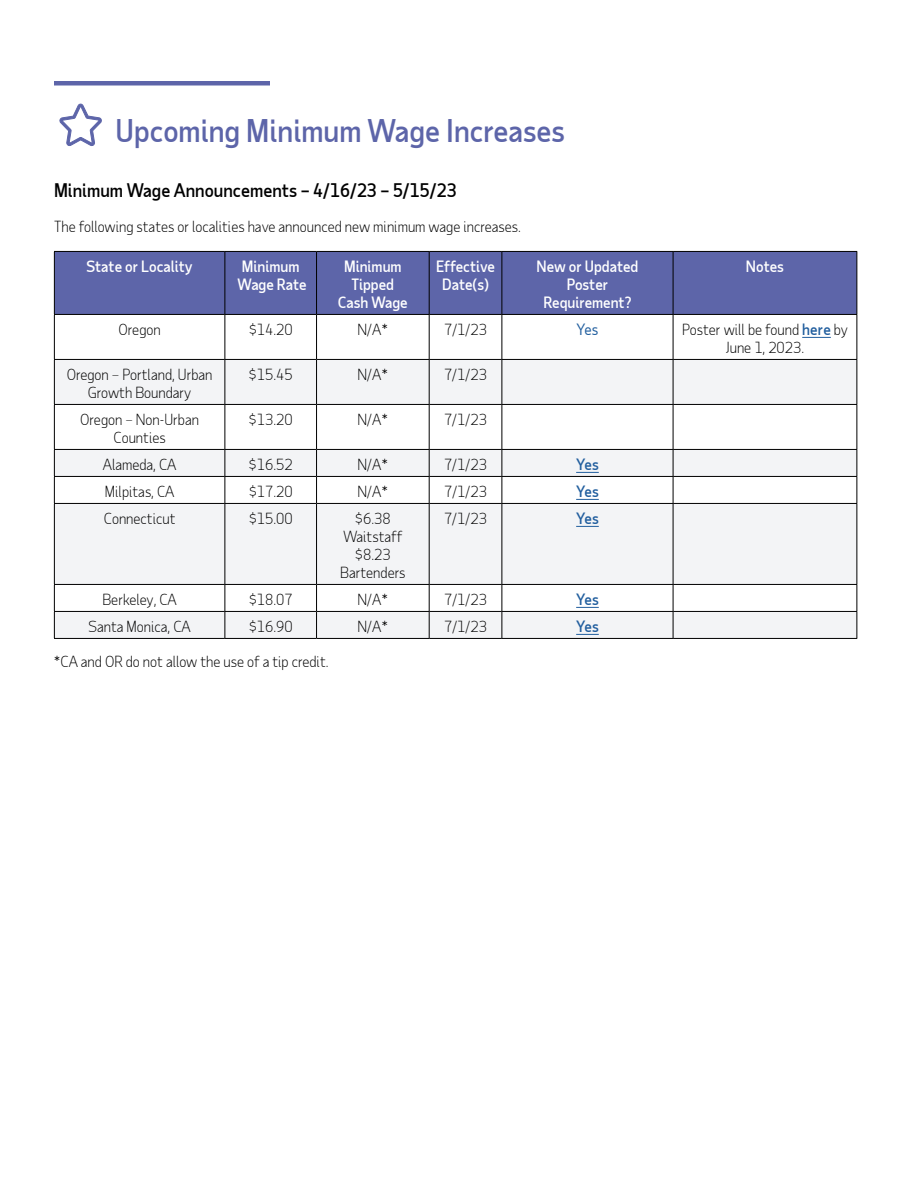
<style>
.page{position:relative;width:918px;height:1188px;background:#fff}
.page>*{position:absolute;margin:0;border:0;box-sizing:border-box;transform-origin:0 0}
.t1{font:500 30px "Taub Sans";color:#5d65a9}
.t2{font:500 18px "Taub Sans";color:#000}
.t3{font:300 15px/18px "Taub Sans";color:#000;text-align:center}
.t4{font:500 15px/18px "Taub Sans";color:#fff;text-align:center}
.t5{font:500 15px "Taub Sans";letter-spacing:-.03em;color:#215e9e}
.t6{font:15px "Taub Sans";color:#215e9e}
.s1{font-weight:500;color:#215e9e}
</style>
<div class="page">
<div style="left:55px;top:252px;width:801px;height:62px;background:#5d65a9"></div>
<svg style="left:55px;top:360px;width:801px;height:224px;fill:#f3f4f6"></svg>
<hr style="left:54px;top:252px;width:1px;height:62px;background:#000">
<hr style="left:54px;top:251px;width:171px;height:1px;background:#000">
<hr style="left:225px;top:251px;width:92px;height:1px;background:#000">
<hr style="left:317px;top:251px;width:112px;height:1px;background:#000">
<hr style="left:429px;top:251px;width:73px;height:1px;background:#000">
<hr style="left:502px;top:251px;width:171px;height:1px;background:#000">
<hr style="left:673px;top:251px;width:184px;height:1px;background:#000">
<hr style="left:225px;top:252px;width:1px;height:62px;background:#000">
<hr style="left:316px;top:252px;width:1px;height:62px;background:#000">
<hr style="left:429px;top:252px;width:1px;height:62px;background:#000">
<hr style="left:502px;top:252px;width:1px;height:62px;background:#000">
<hr style="left:673px;top:252px;width:1px;height:62px;background:#000">
<hr style="left:856px;top:252px;width:1px;height:62px;background:#000">
<hr style="left:54px;top:314px;width:171px;height:1px;background:#000">
<hr style="left:225px;top:314px;width:92px;height:1px;background:#000">
<hr style="left:317px;top:314px;width:112px;height:1px;background:#000">
<hr style="left:429px;top:314px;width:73px;height:1px;background:#000">
<hr style="left:502px;top:314px;width:171px;height:1px;background:#000">
<hr style="left:673px;top:314px;width:184px;height:1px;background:#000">
<hr style="left:54px;top:315px;width:1px;height:44px;background:#000">
<hr style="left:54px;top:360px;width:1px;height:44px;background:#000">
<hr style="left:54px;top:405px;width:1px;height:44px;background:#000">
<svg style="left:54px;top:450px;width:1px;height:53px"></svg>
<hr style="left:54px;top:504px;width:1px;height:80px;background:#000">
<hr style="left:54px;top:359px;width:171px;height:1px;background:#000">
<hr style="left:54px;top:404px;width:171px;height:1px;background:#000">
<hr style="left:54px;top:449px;width:171px;height:1px;background:#000">
<hr style="left:54px;top:476px;width:171px;height:1px;background:#000">
<hr style="left:54px;top:503px;width:171px;height:1px;background:#000">
<hr style="left:54px;top:638px;width:171px;height:1px;background:#000">
<hr style="left:225px;top:315px;width:1px;height:44px;background:#000">
<hr style="left:225px;top:360px;width:1px;height:44px;background:#000">
<hr style="left:225px;top:405px;width:1px;height:44px;background:#000">
<svg style="left:225px;top:450px;width:1px;height:53px"></svg>
<hr style="left:225px;top:504px;width:1px;height:80px;background:#000">
<hr style="left:316px;top:315px;width:1px;height:44px;background:#000">
<hr style="left:316px;top:360px;width:1px;height:44px;background:#000">
<hr style="left:316px;top:405px;width:1px;height:44px;background:#000">
<svg style="left:316px;top:450px;width:1px;height:53px"></svg>
<hr style="left:316px;top:504px;width:1px;height:80px;background:#000">
<hr style="left:225px;top:359px;width:92px;height:1px;background:#000">
<hr style="left:317px;top:359px;width:112px;height:1px;background:#000">
<hr style="left:225px;top:404px;width:92px;height:1px;background:#000">
<hr style="left:317px;top:404px;width:112px;height:1px;background:#000">
<hr style="left:225px;top:449px;width:92px;height:1px;background:#000">
<hr style="left:317px;top:449px;width:112px;height:1px;background:#000">
<hr style="left:225px;top:476px;width:92px;height:1px;background:#000">
<hr style="left:317px;top:476px;width:112px;height:1px;background:#000">
<hr style="left:225px;top:503px;width:92px;height:1px;background:#000">
<hr style="left:317px;top:503px;width:112px;height:1px;background:#000">
<hr style="left:225px;top:638px;width:92px;height:1px;background:#000">
<hr style="left:317px;top:638px;width:112px;height:1px;background:#000">
<hr style="left:429px;top:315px;width:1px;height:44px;background:#000">
<hr style="left:429px;top:360px;width:1px;height:44px;background:#000">
<hr style="left:429px;top:405px;width:1px;height:44px;background:#000">
<svg style="left:429px;top:450px;width:1px;height:53px"></svg>
<hr style="left:429px;top:504px;width:1px;height:80px;background:#000">
<hr style="left:502px;top:315px;width:1px;height:44px;background:#000">
<hr style="left:673px;top:315px;width:1px;height:44px;background:#000">
<hr style="left:856px;top:315px;width:1px;height:44px;background:#000">
<hr style="left:502px;top:360px;width:1px;height:44px;background:#000">
<hr style="left:673px;top:360px;width:1px;height:44px;background:#000">
<hr style="left:856px;top:360px;width:1px;height:44px;background:#000">
<hr style="left:502px;top:405px;width:1px;height:44px;background:#000">
<hr style="left:673px;top:405px;width:1px;height:44px;background:#000">
<hr style="left:856px;top:405px;width:1px;height:44px;background:#000">
<svg style="left:502px;top:450px;width:1px;height:53px"></svg>
<svg style="left:673px;top:450px;width:1px;height:53px"></svg>
<svg style="left:856px;top:450px;width:1px;height:53px"></svg>
<hr style="left:502px;top:504px;width:1px;height:80px;background:#000">
<hr style="left:673px;top:504px;width:1px;height:80px;background:#000">
<hr style="left:856px;top:504px;width:1px;height:80px;background:#000">
<hr style="left:429px;top:359px;width:73px;height:1px;background:#000">
<hr style="left:502px;top:359px;width:171px;height:1px;background:#000">
<hr style="left:673px;top:359px;width:184px;height:1px;background:#000">
<hr style="left:429px;top:404px;width:73px;height:1px;background:#000">
<hr style="left:502px;top:404px;width:171px;height:1px;background:#000">
<hr style="left:673px;top:404px;width:184px;height:1px;background:#000">
<hr style="left:429px;top:449px;width:73px;height:1px;background:#000">
<hr style="left:502px;top:449px;width:171px;height:1px;background:#000">
<hr style="left:673px;top:449px;width:184px;height:1px;background:#000">
<hr style="left:429px;top:476px;width:73px;height:1px;background:#000">
<hr style="left:502px;top:476px;width:171px;height:1px;background:#000">
<hr style="left:673px;top:476px;width:184px;height:1px;background:#000">
<hr style="left:429px;top:503px;width:73px;height:1px;background:#000">
<hr style="left:502px;top:503px;width:171px;height:1px;background:#000">
<hr style="left:673px;top:503px;width:184px;height:1px;background:#000">
<hr style="left:429px;top:638px;width:73px;height:1px;background:#000">
<hr style="left:502px;top:638px;width:171px;height:1px;background:#000">
<hr style="left:673px;top:638px;width:184px;height:1px;background:#000">
<svg style="left:802px;top:337px;width:29px;height:1px"></svg>
<svg style="left:576px;top:472px;width:23px;height:1px"></svg>
<svg style="left:576px;top:499px;width:23px;height:1px"></svg>
<svg style="left:576px;top:526px;width:23px;height:1px"></svg>
<svg style="left:54px;top:584px;width:803px;height:54px"></svg>
<div style="left:54px;top:81px;width:216px;height:5px;background:#5d65a9"></div>
<svg style="left:59px;top:103px;width:43px;height:43px"></svg>
<h1 class="t1" style="left:116px;top:112px;width:451px">Upcoming Minimum Wage Increases</h1>
<p class="t2" style="left:54px;top:179px;width:404px">Minimum Wage Announcements – 4/16/23 – 5/15/23</p>
<p class="t3" style="left:54px;top:217px;width:468px">The following states or localities have announced new minimum wage increases.</p>
<p class="t4" style="left:87px;top:257px;width:108px">State or Locality</p>
<p class="t4" style="left:238px;top:257px;width:71px;text-align:left">Minimum<br>Wage Rate</p>
<p class="t4" style="left:338px;top:257px;width:71px">Minimum<br>Tipped<br>Cash Wage</p>
<p class="t4" style="left:436px;top:257px;width:60px">Effective<br>Date(s)</p>
<p class="t4" style="left:536px;top:257px;width:104px">New or Updated<br>Poster<br>Requirement?</p>
<p class="t4" style="left:746px;top:257px;width:40px">Notes</p>
<p class="t3" style="left:118px;top:321px;width:44px">Oregon</p>
<p class="t3" style="left:249px;top:321px;width:46px">$14.20</p>
<p class="t3" style="left:358px;top:321px;width:32px">N/A*</p>
<p class="t3" style="left:444px;top:321px;width:44px">7/1/23</p>
<p class="t6" style="left:577px;top:320px;width:23px">Yes</p>
<p class="t3" style="left:682px;top:321px;width:167px">Poster will be found <span class="s1">here</span> by<br>June 1, 2023.</p>
<p class="t3" style="left:67px;top:366px;width:147px">Oregon – Portland, Urban<br>Growth Boundary</p>
<p class="t3" style="left:249px;top:366px;width:46px">$15.45</p>
<p class="t3" style="left:358px;top:366px;width:32px">N/A*</p>
<p class="t3" style="left:444px;top:366px;width:44px">7/1/23</p>
<p class="t3" style="left:80px;top:411px;width:120px">Oregon – Non-Urban<br>Counties</p>
<p class="t3" style="left:249px;top:411px;width:46px">$13.20</p>
<p class="t3" style="left:358px;top:411px;width:32px">N/A*</p>
<p class="t3" style="left:444px;top:411px;width:44px">7/1/23</p>
<p class="t3" style="left:103px;top:456px;width:75px">Alameda, CA</p>
<p class="t3" style="left:249px;top:456px;width:46px">$16.52</p>
<p class="t3" style="left:358px;top:456px;width:32px">N/A*</p>
<p class="t3" style="left:444px;top:456px;width:44px">7/1/23</p>
<p class="t5" style="left:576px;top:455px;width:24px">Yes</p>
<p class="t3" style="left:105px;top:483px;width:71px">Milpitas, CA</p>
<p class="t3" style="left:249px;top:483px;width:46px">$17.20</p>
<p class="t3" style="left:358px;top:483px;width:32px">N/A*</p>
<p class="t3" style="left:444px;top:483px;width:44px">7/1/23</p>
<p class="t5" style="left:576px;top:482px;width:24px">Yes</p>
<p class="t3" style="left:104px;top:510px;width:73px">Connecticut</p>
<p class="t3" style="left:249px;top:510px;width:46px">$15.00</p>
<p class="t3" style="left:340px;top:510px;width:67px">$6.38<br>Waitstaff $8.23<br>Bartenders</p>
<p class="t3" style="left:444px;top:510px;width:44px">7/1/23</p>
<p class="t5" style="left:576px;top:509px;width:24px">Yes</p>
<p class="t3" style="left:102px;top:591px;width:76px">Berkeley, CA</p>
<p class="t3" style="left:249px;top:591px;width:46px">$18.07</p>
<p class="t3" style="left:358px;top:591px;width:32px">N/A*</p>
<p class="t3" style="left:444px;top:591px;width:44px">7/1/23</p>
<p class="t5" style="left:576px;top:590px;width:24px">Yes</p>
<p class="t3" style="left:89px;top:618px;width:103px">Santa Monica, CA</p>
<p class="t3" style="left:249px;top:618px;width:46px">$16.90</p>
<p class="t3" style="left:358px;top:618px;width:32px">N/A*</p>
<p class="t3" style="left:444px;top:618px;width:44px">7/1/23</p>
<p class="t5" style="left:576px;top:617px;width:24px">Yes</p>
<p class="t3" style="left:54px;top:652px;width:276px">*CA and OR do not allow the use of a tip credit.</p>
</div>
